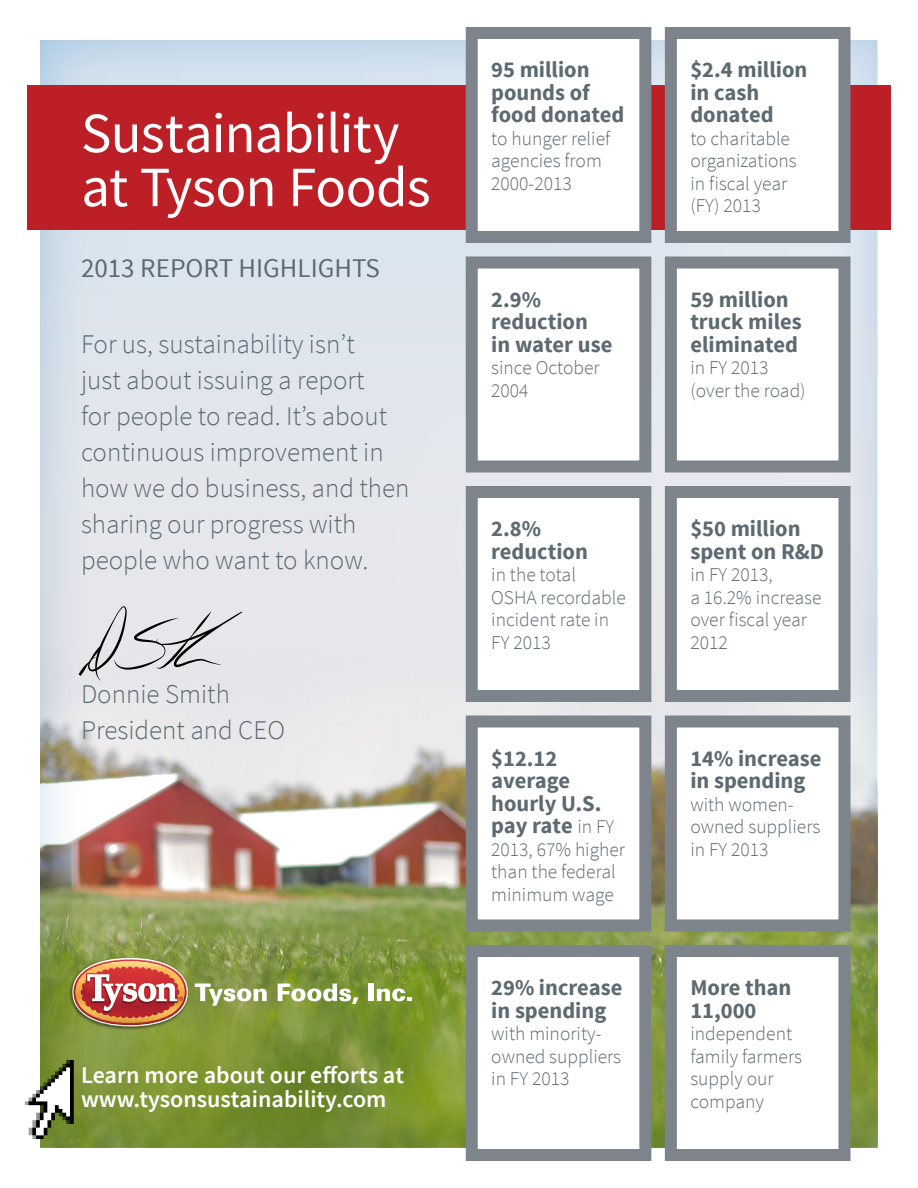
<style>
.page{position:relative;width:918px;height:1188px;background:#fff}
.page>*{position:absolute;margin:0;border:0;box-sizing:border-box;transform-origin:0 0}
.t1{font:57px/54px "Source Sans Pro";letter-spacing:-.015em;color:#fff}
.t2{font:300 27px/36px "Source Sans Pro";color:#5d6a72}
.t3{font:27px "Source Sans Pro";color:#5d6a72}
.t4{font:600 24px/24px "Source Sans Pro";color:#fff}
.t5{font:700 22.5px/22.5px "Source Sans Pro";color:#5d6a72}
.t6{font:300 19.5px/22.5px "Source Sans Pro";color:#5d6a72}
.s1{font-weight:300;font-size:19.5px}
</style>
<div class="page">
<div style="left:27px;top:39px;width:864px;height:1110px;background:#5e9ed2;opacity:.32"></div>
<img style="left:68px;top:955px;width:123px;height:77px">
<img style="left:74px;top:959px;width:113px;height:66px">
<svg style="left:195px;top:984px;width:72px;height:22px"></svg>
<svg style="left:278px;top:984px;width:80px;height:20px"></svg>
<div style="left:369px;top:984px;width:5px;height:17px;background:#fff"></div>
<svg style="left:377px;top:988px;width:35px;height:13px"></svg>
<div style="left:27px;top:86px;width:864px;height:144px;background:#bc2026"></div>
<svg style="left:79px;top:606px;width:163px;height:75px;background:#d1d0d5"></svg>
<div style="left:671px;top:33px;width:173px;height:204px;background:#fff"></div>
<div style="left:665px;top:27px;width:185px;height:216px;border:12px solid #7d848b"></div>
<div style="left:671px;top:262px;width:173px;height:204px;background:#fff"></div>
<div style="left:665px;top:256px;width:185px;height:216px;border:12px solid #7d848b"></div>
<div style="left:671px;top:492px;width:173px;height:204px;background:#fff"></div>
<div style="left:665px;top:486px;width:185px;height:216px;border:12px solid #7d848b"></div>
<div style="left:671px;top:722px;width:173px;height:204px;background:#fff"></div>
<div style="left:665px;top:716px;width:185px;height:216px;border:12px solid #7d848b"></div>
<div style="left:671px;top:951px;width:173px;height:204px;background:#fff"></div>
<div style="left:665px;top:945px;width:185px;height:216px;border:12px solid #7d848b"></div>
<div style="left:472px;top:33px;width:173px;height:204px;background:#fff"></div>
<div style="left:466px;top:27px;width:185px;height:216px;border:12px solid #7d848b"></div>
<div style="left:472px;top:262px;width:173px;height:204px;background:#fff"></div>
<div style="left:466px;top:256px;width:185px;height:216px;border:12px solid #7d848b"></div>
<div style="left:472px;top:492px;width:173px;height:204px;background:#fff"></div>
<div style="left:466px;top:486px;width:185px;height:216px;border:12px solid #7d848b"></div>
<div style="left:472px;top:722px;width:173px;height:204px;background:#fff"></div>
<div style="left:466px;top:716px;width:185px;height:216px;border:12px solid #7d848b"></div>
<div style="left:472px;top:951px;width:173px;height:204px;background:#fff"></div>
<div style="left:466px;top:945px;width:185px;height:216px;border:12px solid #7d848b"></div>
<svg style="left:25px;top:1060px;width:49px;height:79px"></svg>
<h1 class="t1" style="left:81px;top:107px;width:351px">Sustainability at Tyson Foods</h1>
<h2 class="t3" style="left:81px;top:251px;width:269px">2013 Report High lights</h2>
<h2 class="t2" style="left:81px;top:326px;width:330px">For us, sustainability isn’t<br>just about issuing a report<br>for people to read. It’s about continuous improvement in how we do business, and then sharing our progress with people who want to know.</h2>
<h2 class="t2" style="left:81px;top:676px;width:206px">Donnie Smith<br>President and CEO</h2>
<p class="t4" style="left:81px;top:1063px;width:325px">Learn more about our efforts at www.tysonsustainability.com</p>
<p class="t5" style="left:491px;top:60px;width:135px">95 million pounds of food donated</p>
<p class="t6" style="left:491px;top:127px;width:120px">to hunger relief agencies from<br>2000-2013</p>
<p class="t5" style="left:491px;top:289px;width:123px">2.9% reduction in water use</p>
<p class="t6" style="left:491px;top:357px;width:110px">since October<br>2004</p>
<p class="t5" style="left:491px;top:519px;width:98px">2.8% reduction</p>
<p class="t6" style="left:491px;top:564px;width:136px">in the total<br>OSHA recordable incident rate in<br>FY 2013</p>
<p class="t5" style="left:491px;top:748px;width:125px">$12.12 average hourly U.S. pay rate <span class="s1">in FY</span></p>
<p class="t6" style="left:491px;top:838px;width:135px">2013, 67% higher than the federal minimum wage</p>
<p class="t5" style="left:491px;top:978px;width:133px">29% increase in spending</p>
<p class="t6" style="left:491px;top:1023px;width:131px">with minority&shy;owned suppliers in FY 2013</p>
<p class="t5" style="left:690px;top:60px;width:118px">$2.4 million in cash donated</p>
<p class="t6" style="left:690px;top:127px;width:108px">to charitable organizations in fiscal year (FY) 2013</p>
<p class="t5" style="left:690px;top:289px;width:113px">59 million truck miles eliminated</p>
<p class="t6" style="left:690px;top:357px;width:117px">in FY 2013 (over the road)</p>
<p class="t5" style="left:690px;top:519px;width:135px">$50 million spent on R&amp;D</p>
<p class="t6" style="left:690px;top:564px;width:133px">in FY 2013,<br>a 16.2% increase over fiscal year<br>2012</p>
<p class="t5" style="left:690px;top:748px;width:133px">14% increase in spending</p>
<p class="t6" style="left:690px;top:793px;width:131px">with women&shy;owned suppliers in FY 2013</p>
<p class="t5" style="left:690px;top:978px;width:103px">More than<br>11,000</p>
<p class="t6" style="left:690px;top:1023px;width:113px">independent family farmers supply our company</p>
</div>
